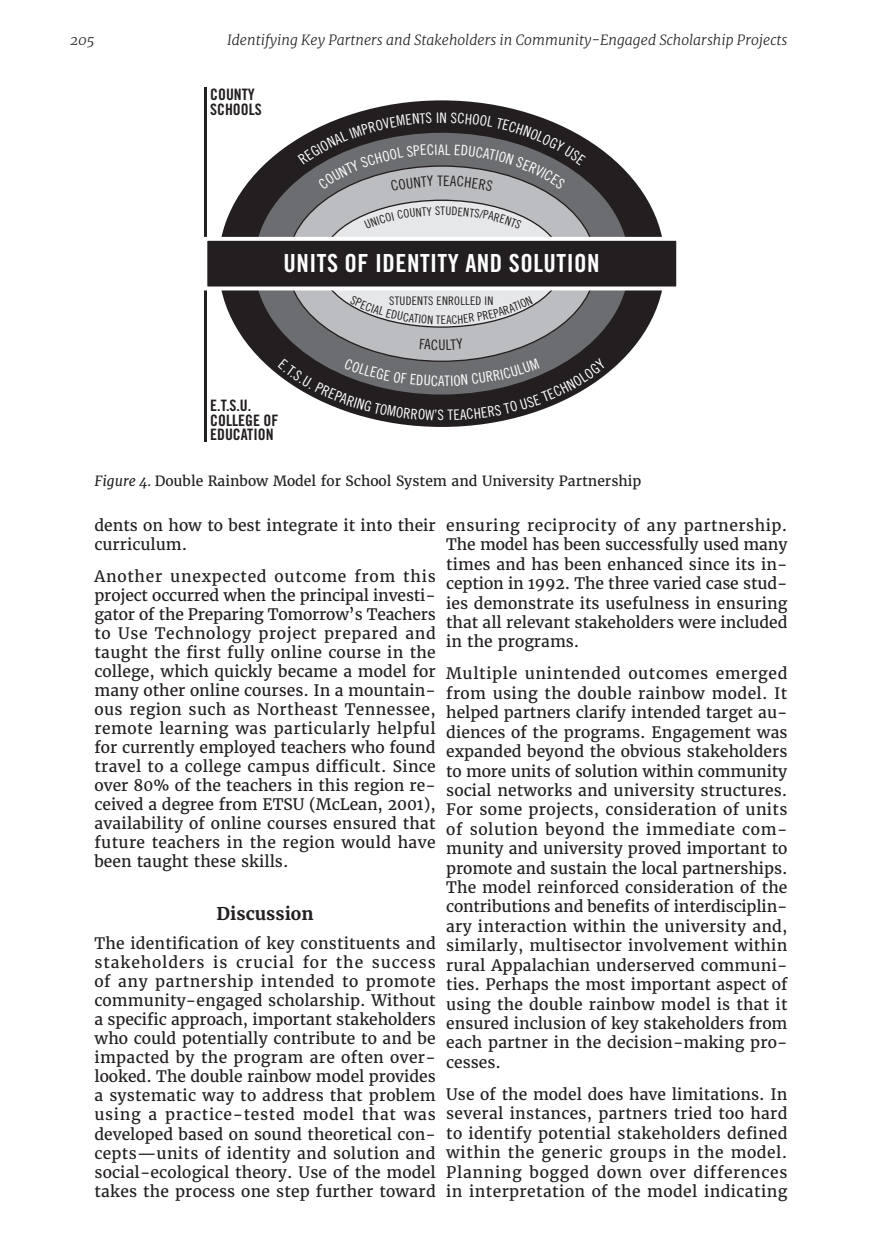
<style>
.page{position:relative;width:882px;height:1260px;background:#fff}
.page>*{position:absolute;margin:0;border:0;box-sizing:border-box;transform-origin:0 0}
.t1{font:25.03px "Trade Gothic LT Std Bd Cn 20";letter-spacing:.02em;color:#fff}
.Level_1-Header-2Colu{font:700 17.5px "Merriweather";color:#231f20}
.Paragraphs-Story-2Co{font:15.75px/19.4px "Merriweather";letter-spacing:.01em;color:#231f20;text-align:justify}
.t2{font:15.75px/14.5px "Trade Gothic LT Std Bd Cn 20";color:#231f20}
.t3{font:14.53px "Trade Gothic LT Std Cn 18";color:#231f20}
.t4{font:italic 300 14px "Merriweather";color:#231f20}
.Figure_Caption{font:14px "Merriweather";color:#231f20}
.t5{font:11.9px "Trade Gothic LT Std Cn 18";letter-spacing:.02em;color:#231f20}
.s1{font-style:italic}
</style>
<div class="page">
<hr style="left:205px;top:87px;width:2px;height:354px;background:#231f20">
<div style="left:219px;top:100px;width:446px;height:327px;background:#231f20;border-radius:50%"></div>
<div style="left:255px;top:133px;width:374px;height:262px;background:#6c6d70;border-radius:50%"></div>
<div style="left:288px;top:166px;width:308px;height:195px;background:#bcbdc0;border-radius:50%"></div>
<div style="left:321px;top:200px;width:242px;height:127px;background:#e6e7e9;border-radius:50%"></div>
<div style="left:203px;top:237px;width:477px;height:53px;background:#231f20;border:4px solid #fff"></div>
<svg style="left:298px;top:112px;width:288px;height:79px"></svg>
<svg style="left:364px;top:206px;width:30px;height:10px"></svg>
<svg style="left:494px;top:207px;width:28px;height:10px"></svg>
<svg style="left:350px;top:304px;width:183px;height:20px"></svg>
<svg style="left:278px;top:358px;width:328px;height:62px"></svg>
<p class="t4" style="left:70px;top:32px;width:26px">205</p>
<p class="t4" style="left:227px;top:32px;width:562px">Identifying Key Partners and Stakeholders in Community-Engaged Scholarship Projects</p>
<p class="t2" style="left:210px;top:87px;width:53px">COUNTY<br>SCHOOLS</p>
<p class="t3" style="left:437px;top:172px;width:7px">T</p>
<p class="t5" style="left:441px;top:204px;width:6px">T</p>
<p class="t1" style="left:284px;top:248px;width:317px">UNITS OF IDENTITY AND SOLUTION</p>
<p class="t5" style="left:389px;top:293px;width:106px">STUDENTS ENROLLED IN</p>
<p class="t2" style="left:210px;top:398px;width:70px">E.T.S.U.<br>COLLEGE OF<br>EDUCATION</p>
<p class="Figure_Caption" style="left:94px;top:472px;width:548px"><span class="s1">Figure 4.</span> Double Rainbow Model for School System and University Partnership</p>
<p class="Paragraphs-Story-2Co" style="left:94px;top:516px;width:343px">dents on how to best integrate it into their curriculum.</p>
<p class="Paragraphs-Story-2Co" style="left:94px;top:566px;width:343px">Another unexpected outcome from this project occurred when the principal investi&shy;gator of the Preparing Tomorrow’s Teachers to Use Technology project prepared and taught the first fully online course in the college, which quickly became a model for many other online courses. In a mountain&shy;ous region such as Northeast Tennessee, remote learning was particularly helpful for currently employed teachers who found travel to a college campus difficult. Since over 80% of the teachers in this region re&shy;ceived a degree from ETSU (McLean, 2001), availability of online courses ensured that future teachers in the region would have been taught these skills.</p>
<p class="Level_1-Header-2Colu" style="left:217px;top:902px;width:98px">Discussion</p>
<p class="Paragraphs-Story-2Co" style="left:94px;top:934px;width:343px">The identification of key constituents and stakeholders is crucial for the success of any partnership intended to promote community-engaged scholarship. Without a specific approach, important stakeholders who could potentially contribute to and be impacted by the program are often over&shy;looked. The double rainbow model provides a systematic way to address that problem using a practice-tested model that was developed based on sound theoretical con&shy;cepts—units of identity and solution and social-ecological theory. Use of the model takes the process one step further toward</p>
<p class="Paragraphs-Story-2Co" style="left:446px;top:516px;width:343px">ensuring reciprocity of any partnership.<br>The model has been successfully used many times and has been enhanced since its in&shy;ception in 1992. The three varied case stud&shy;ies demonstrate its usefulness in ensuring that all relevant stakeholders were included in the programs.</p>
<p class="Paragraphs-Story-2Co" style="left:446px;top:664px;width:343px">Multiple unintended outcomes emerged from using the double rainbow model. It helped partners clarify intended target au&shy;diences of the programs. Engagement was expanded beyond the obvious stakeholders to more units of solution within community social networks and university structures.<br>For some projects, consideration of units of solution beyond the immediate com&shy;munity and university proved important to promote and sustain the local partnerships.<br>The model reinforced consideration of the contributions and benefits of interdisciplin&shy;ary interaction within the university and, similarly, multisector involvement within rural Appalachian underserved communi&shy;ties. Perhaps the most important aspect of using the double rainbow model is that it ensured inclusion of key stakeholders from each partner in the decision-making pro&shy;cesses.</p>
<p class="Paragraphs-Story-2Co" style="left:446px;top:1085px;width:343px">Use of the model does have limitations. In several instances, partners tried too hard to identify potential stakeholders defined within the generic groups in the model.<br>Planning bogged down over differences in interpretation of the model indicating</p>
</div>
